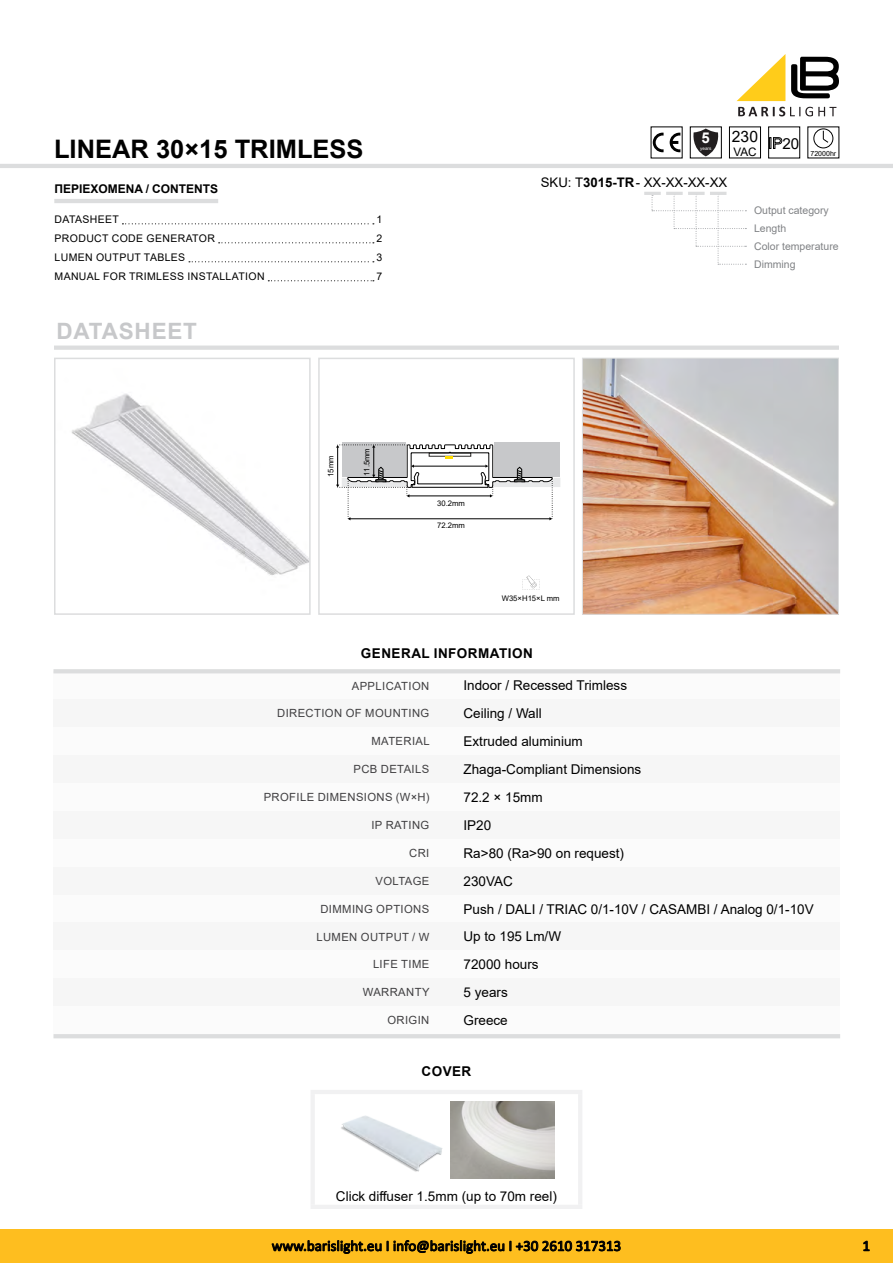
<style>
.page{position:relative;width:893px;height:1263px;background:#fff}
.page>*{position:absolute;margin:0;border:0;box-sizing:border-box;transform-origin:0 0}
.t1{font:700 25.5px "Arial";color:#000}
.t2{font:700 22.5px "Arial";color:#c7c8ca}
.t3{font:15.6px "Arial";color:#000}
.t4{font:15.15px "Arial";color:#000}
.t5{font:15px "Calibri";color:#000}
.t6{font:700 15px "Arial";color:#fff}
.t7{font:13.5px "Arial";color:#000}
.t8{font:700 13.5px "Arial";letter-spacing:.035em;color:#000}
.t9{font:13.2px "Arial";color:#000}
.t10{font:700 12px "Arial";color:#000}
.t11{font:11.7px "Arial";color:#000}
.t12{font:11.25px "Arial";letter-spacing:.035em;color:#414042}
.t13{font:10.5px "Arial";letter-spacing:.035em;color:#000}
.t14{font:10.5px/17.9px "Arial";color:#808285}
.t15{font:7.65px "Arial";color:#000}
.t16{font:7.05px "Arial";color:#000}
.t17{font:4.65px "Arial";color:#fff}
.s1{font-weight:700}
</style>
<div class="page">
<svg style="left:738px;top:107px;width:98px;height:9px"></svg>
<svg style="left:791px;top:57px;width:48px;height:41px"></svg>
<svg style="left:737px;top:54px;width:48px;height:47px"></svg>
<div style="left:0;top:1229px;width:893px;height:34px;background:#febe1f"></div>
<svg style="left:272px;top:1240px;width:109px;height:13px"></svg>
<svg style="left:394px;top:1240px;width:110px;height:13px"></svg>
<svg style="left:510px;top:1241px;width:110px;height:10px"></svg>
<hr style="left:0;top:164px;width:893px;height:4px;background:#dcddde">
<svg style="left:863px;top:1241px;width:6px;height:10px"></svg>
<img style="left:584px;top:360px;width:253px;height:253px">
<div style="left:582px;top:358px;width:257px;height:257px;border:1px solid #dcddde"></div>
<hr style="left:311px;top:1090px;width:271px;height:4px;background:#f1f1f2">
<hr style="left:311px;top:1094px;width:4px;height:111px;background:#f1f1f2">
<hr style="left:578px;top:1094px;width:4px;height:111px;background:#f1f1f2">
<hr style="left:311px;top:1205px;width:271px;height:4px;background:#f1f1f2">
<img style="left:71px;top:393px;width:237px;height:182px">
<div style="left:54px;top:358px;width:257px;height:257px;border:2px solid #dcddde"></div>
<div style="left:494px;top:442px;width:66px;height:35px;background:#c7c8ca"></div>
<div style="left:342px;top:442px;width:64px;height:35px;background:#c7c8ca"></div>
<svg style="left:336px;top:444px;width:224px;height:76px"></svg>
<svg style="left:522px;top:576px;width:18px;height:14px"></svg>
<div style="left:318px;top:358px;width:257px;height:257px;border:2px solid #dcddde"></div>
<svg style="left:653px;top:133px;width:11px;height:19px"></svg>
<svg style="left:670px;top:133px;width:10px;height:19px"></svg>
<div style="left:814px;top:129px;width:19px;height:19px;border:1px solid #000;border-radius:50%"></div>
<svg style="left:823px;top:131px;width:5px;height:11px"></svg>
<div style="left:729px;top:127px;width:32px;height:31px;background:#fff;border:1px solid #000"></div>
<svg style="left:690px;top:127px;width:31px;height:31px"></svg>
<svg style="left:691px;top:128px;width:30px;height:28px"></svg>
<svg style="left:769px;top:137px;width:13px;height:12px"></svg>
<svg style="left:122px;top:223px;width:252px;height:1px"></svg>
<svg style="left:219px;top:242px;width:155px;height:1px"></svg>
<svg style="left:189px;top:261px;width:185px;height:1px"></svg>
<svg style="left:268px;top:280px;width:106px;height:1px"></svg>
<hr style="left:54px;top:199px;width:164px;height:4px;background:#dcddde">
<div style="left:54px;top:345px;width:785px;height:5px;background:#dcddde"></div>
<svg style="left:651px;top:194px;width:95px;height:71px"></svg>
<hr style="left:644px;top:192px;width:17px;height:3px;background:#dcddde">
<hr style="left:666px;top:192px;width:17px;height:3px;background:#dcddde">
<hr style="left:688px;top:192px;width:17px;height:3px;background:#dcddde">
<hr style="left:710px;top:192px;width:16px;height:3px;background:#dcddde">
<div style="left:53px;top:671px;width:393px;height:28px;background:#fbfbfb"></div>
<div style="left:53px;top:727px;width:393px;height:28px;background:#fbfbfb"></div>
<div style="left:53px;top:950px;width:393px;height:28px;background:#fbfbfb"></div>
<div style="left:53px;top:783px;width:393px;height:28px;background:#fbfbfb"></div>
<div style="left:53px;top:755px;width:393px;height:28px;background:#f6f6f6"></div>
<div style="left:53px;top:811px;width:393px;height:28px;background:#f6f6f6"></div>
<div style="left:446px;top:671px;width:394px;height:28px;background:#fbfbfb"></div>
<div style="left:446px;top:727px;width:394px;height:28px;background:#fbfbfb"></div>
<div style="left:446px;top:950px;width:394px;height:28px;background:#fbfbfb"></div>
<div style="left:446px;top:783px;width:394px;height:28px;background:#fbfbfb"></div>
<div style="left:446px;top:755px;width:394px;height:28px;background:#f6f6f6"></div>
<div style="left:446px;top:811px;width:394px;height:28px;background:#f6f6f6"></div>
<div style="left:53px;top:699px;width:393px;height:28px;background:#f6f6f6"></div>
<div style="left:53px;top:1006px;width:393px;height:28px;background:#fbfbfb"></div>
<div style="left:53px;top:839px;width:393px;height:28px;background:#fbfbfb"></div>
<div style="left:53px;top:895px;width:393px;height:27px;background:#fbfbfb"></div>
<div style="left:53px;top:978px;width:393px;height:28px;background:#f6f6f6"></div>
<div style="left:53px;top:867px;width:393px;height:28px;background:#f6f6f6"></div>
<div style="left:53px;top:922px;width:393px;height:28px;background:#f6f6f6"></div>
<div style="left:446px;top:699px;width:394px;height:28px;background:#f6f6f6"></div>
<div style="left:446px;top:1006px;width:394px;height:28px;background:#fbfbfb"></div>
<div style="left:446px;top:839px;width:394px;height:28px;background:#fbfbfb"></div>
<div style="left:446px;top:895px;width:394px;height:27px;background:#fbfbfb"></div>
<div style="left:446px;top:978px;width:394px;height:28px;background:#f6f6f6"></div>
<div style="left:446px;top:867px;width:394px;height:28px;background:#f6f6f6"></div>
<div style="left:446px;top:922px;width:394px;height:28px;background:#f6f6f6"></div>
<hr style="left:53px;top:669px;width:787px;height:4px;background:#dcddde">
<hr style="left:53px;top:1034px;width:787px;height:4px;background:#dcddde">
<img style="left:341px;top:1115px;width:102px;height:57px">
<img style="left:451px;top:1101px;width:103px;height:78px">
<h1 class="t1" style="left:54px;top:131px;width:311px">LINEAR 30×15 TRIMLESS</h1>
<p class="t10" style="left:54px;top:180px;width:165px">ΠΕΡΙΕΧΟΜΕΝΑ / CONTENTS</p>
<p class="t13" style="left:55px;top:212px;width:66px">Datasheet</p>
<p class="t13" style="left:376px;top:212px;width:7px">1</p>
<p class="t13" style="left:55px;top:231px;width:162px">product code generator</p>
<p class="t13" style="left:376px;top:231px;width:7px">2</p>
<p class="t13" style="left:55px;top:250px;width:132px">lumen output tables</p>
<p class="t13" style="left:376px;top:250px;width:7px">3</p>
<p class="t13" style="left:55px;top:269px;width:101px">manual for TRIMLESS</p>
<p class="t13" style="left:187px;top:269px;width:79px">i nstallati on</p>
<p class="t13" style="left:376px;top:269px;width:7px">7</p>
<h2 class="t2" style="left:57px;top:316px;width:33px">DATAS</h2>
<h2 class="t2" style="left:135px;top:316px;width:33px">HEET</h2>
<p class="t15" style="left:326px;top:477px;width:23px;rotate:-90deg">15mm</p>
<p class="t15" style="left:362px;top:476px;width:29px;rotate:-90deg">11.5mm</p>
<p class="t3" style="left:732px;top:125px;width:28px">230</p>
<p class="t11" style="left:733px;top:143px;width:25px">VAC</p>
<p class="t6" style="left:702px;top:127px;width:10px">5</p>
<p class="t17" style="left:700px;top:145px;width:13px">years</p>
<p class="t4" style="left:782px;top:133px;width:18px">20</p>
<p class="t9" style="left:541px;top:174px;width:188px">SKU : T<span class="s1">3015-TR</span>- XX-XX-XX-XX</p>
<p class="t16" style="left:810px;top:148px;width:27px">72000hr</p>
<p class="t14" style="left:754px;top:201px;width:86px">Output category<br>Length<br>Color temperature<br>Dimming</p>
<p class="t15" style="left:437px;top:498px;width:29px">30.2mm</p>
<p class="t15" style="left:437px;top:520px;width:29px">72.2mm</p>
<p class="t15" style="left:502px;top:593px;width:59px">W35×H15×L mm</p>
<p class="t8" style="left:361px;top:643px;width:21px">GENE</p>
<p class="t8" style="left:401px;top:643px;width:122px">RAL INFORMATION</p>
<p class="t12" style="left:352px;top:678px;width:79px">Application</p>
<p class="t7" style="left:464px;top:676px;width:165px">I ndoor / Recessed Trimless</p>
<p class="t12" style="left:277px;top:706px;width:154px">Di rection of mounti ng</p>
<p class="t7" style="left:464px;top:704px;width:80px">Ceiling / Wall</p>
<p class="t12" style="left:372px;top:734px;width:60px">Material</p>
<p class="t7" style="left:464px;top:732px;width:121px">Extruded aluminium</p>
<p class="t12" style="left:353px;top:761px;width:77px">Pcb detai ls</p>
<p class="t7" style="left:464px;top:760px;width:179px">Zhaga-Compliant Dimensions</p>
<p class="t12" style="left:264px;top:789px;width:167px">Profile dimensions (W×H)</p>
<p class="t7" style="left:464px;top:788px;width:81px">72.2 × 15mm</p>
<p class="t12" style="left:371px;top:817px;width:59px">IP Rating</p>
<p class="t7" style="left:464px;top:816px;width:29px">I P20</p>
<p class="t12" style="left:409px;top:845px;width:22px">CRI</p>
<p class="t7" style="left:464px;top:844px;width:162px">Ra&gt;80 (Ra&gt;90 on request)</p>
<p class="t12" style="left:375px;top:873px;width:55px">Voltage</p>
<p class="t7" style="left:464px;top:871px;width:51px">230VAC</p>
<p class="t12" style="left:320px;top:901px;width:110px">Dimming options</p>
<p class="t7" style="left:464px;top:899px;width:206px">Push / DALI / TRIAC 0/1-10V / CASAM</p>
<p class="t7" style="left:697px;top:899px;width:118px">BI / Analog 0/1-10V</p>
<p class="t12" style="left:316px;top:929px;width:114px">lumen output / W</p>
<p class="t7" style="left:464px;top:927px;width:99px">U p to 195 Lm/W</p>
<p class="t12" style="left:373px;top:957px;width:58px">Life time</p>
<p class="t7" style="left:464px;top:955px;width:77px">72000 hours</p>
<p class="t12" style="left:363px;top:985px;width:68px">Warranty</p>
<p class="t7" style="left:464px;top:983px;width:46px">5 years</p>
<p class="t12" style="left:387px;top:1012px;width:43px">Origin</p>
<p class="t7" style="left:464px;top:1011px;width:46px">Greece</p>
<p class="t8" style="left:421px;top:1062px;width:50px">COVER</p>
<p class="t7" style="left:336px;top:1187px;width:223px">Click diffuser 1.5mm (up to 70m reel)</p>
<p class="t5" style="left:272px;top:1235px;width:351px">www.barislight.eu I info@barislight.eu Ι +30 2610 317313</p>
<p class="t5" style="left:862px;top:1235px;width:9px">1</p>
</div>
